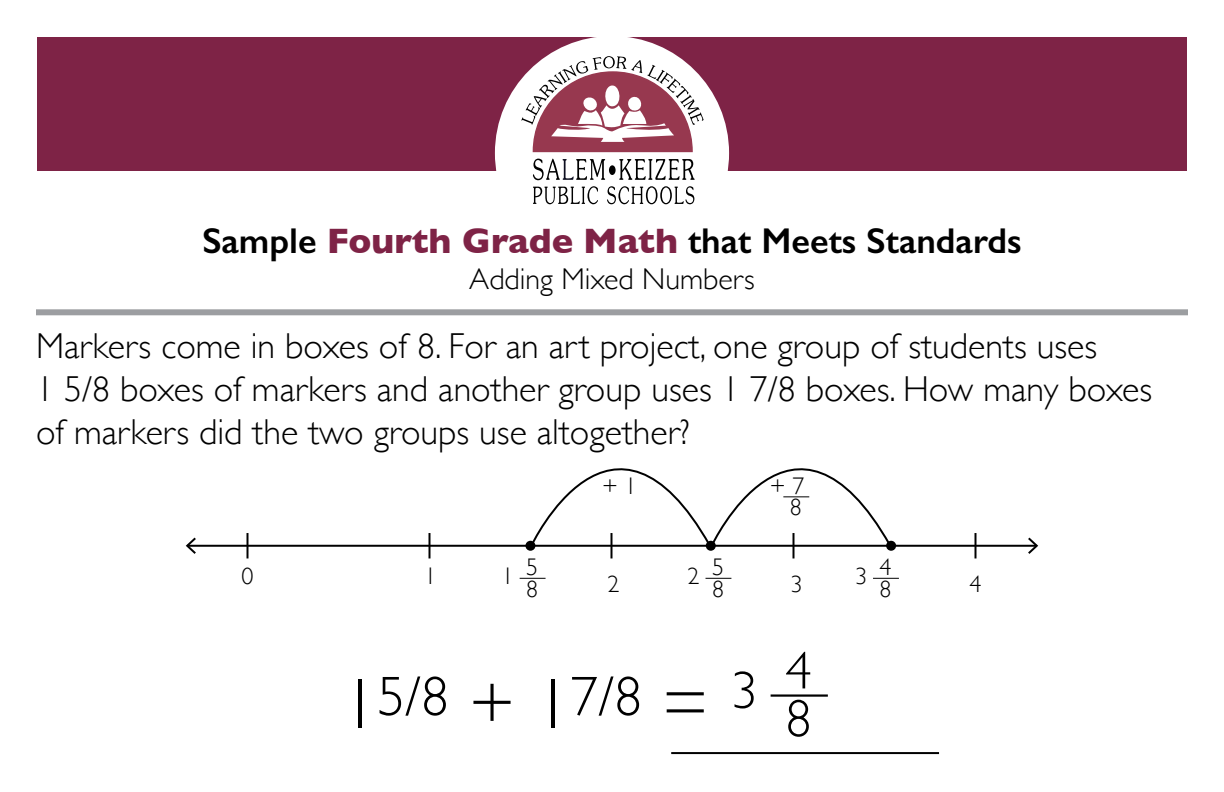
<style>
.page{position:relative;width:1224px;height:792px;background:#fff}
.page>*{position:absolute;margin:0;border:0;box-sizing:border-box;transform-origin:0 0}
.t1{font:300 56px "Gill Sans";color:#000}
.t2{font:300 53px/47.8px "Gill Sans";color:#000}
.t3{font:300 36px/43.2px "Gill Sans";color:#000}
.t4{font:600 36px "Gill Sans";color:#000}
.t5{font:300 30px "Gill Sans";color:#000}
.t6{font:300 24px/21.6px "Gill Sans";color:#000}
.s1{font-weight:700;color:#7e2346}
.s2{font-size:70.8px}
</style>
<div class="page">
<div style="left:37px;top:37px;width:1150px;height:133px;background:#7e2346"></div>
<div style="left:36px;top:309px;width:1152px;height:6px;background:#9c9ea1"></div>
<hr style="left:671px;top:752px;width:268px;height:2px;background:#000">
<div style="left:495px;top:36px;width:234px;height:234px;background:#fff;border-radius:50%"></div>
<svg style="left:533px;top:186px;width:65px;height:18px"></svg>
<svg style="left:607px;top:186px;width:87px;height:18px"></svg>
<svg style="left:521px;top:56px;width:183px;height:124px"></svg>
<hr style="left:187px;top:545px;width:850px;height:2px;background:#000">
<svg style="left:185px;top:537px;width:13px;height:17px"></svg>
<svg style="left:1026px;top:537px;width:13px;height:17px"></svg>
<hr style="left:428px;top:533px;width:2px;height:25px;background:#000">
<hr style="left:610px;top:533px;width:2px;height:25px;background:#000">
<hr style="left:793px;top:533px;width:2px;height:25px;background:#000">
<hr style="left:975px;top:533px;width:2px;height:25px;background:#000">
<hr style="left:246px;top:533px;width:2px;height:25px;background:#000">
<svg style="left:525px;top:541px;width:10px;height:10px"></svg>
<svg style="left:706px;top:541px;width:10px;height:10px"></svg>
<svg style="left:886px;top:541px;width:10px;height:10px"></svg>
<svg style="left:529px;top:468px;width:364px;height:80px"></svg>
<svg style="left:873px;top:578px;width:26px;height:1px"></svg>
<svg style="left:706px;top:578px;width:25px;height:1px"></svg>
<svg style="left:520px;top:578px;width:26px;height:1px"></svg>
<hr style="left:771px;top:694px;width:57px;height:3px;background:#000">
<p class="t4" style="left:202px;top:219px;width:821px">Sample <span class="s1">Fourth Grade Math</span> that Meets Standards</p>
<p class="t5" style="left:469px;top:256px;width:287px">Adding Mixed Numbers</p>
<p class="t3" style="left:36px;top:323px;width:1118px">Markers come in boxes of 8. For an art project, one group of students uses<br>1 5/8 boxes of markers and another group uses 1 7/8 boxes. How many boxes of markers did the two groups use altogether?</p>
<p class="t6" style="left:602px;top:474px;width:36px">+ 1</p>
<p class="t6" style="left:770px;top:474px;width:36px;text-align:right">+ 7<br>8</p>
<p class="t6" style="left:880px;top:555px;width:13px">4<br>8</p>
<p class="t6" style="left:526px;top:555px;width:13px">5<br>8</p>
<p class="t6" style="left:712px;top:555px;width:13px">5<br>8</p>
<p class="t6" style="left:242px;top:564px;width:13px">0</p>
<p class="t6" style="left:424px;top:564px;width:13px">1</p>
<p class="t6" style="left:607px;top:572px;width:13px">2</p>
<p class="t6" style="left:790px;top:572px;width:13px">3</p>
<p class="t6" style="left:970px;top:572px;width:13px">4</p>
<p class="t6" style="left:688px;top:564px;width:13px">2</p>
<p class="t6" style="left:855px;top:564px;width:13px">3</p>
<p class="t6" style="left:502px;top:564px;width:13px">1</p>
<h1 class="t1" style="left:342px;top:653px;width:368px"><span class="s2">1</span>5/8 <span class="s2">+ 1</span>7/8 <span class="s2">=</span></h1>
<h2 class="t2" style="left:731px;top:664px;width:28px">3</h2>
<h2 class="t2" style="left:785px;top:645px;width:28px">4<br>8</h2>
</div>
